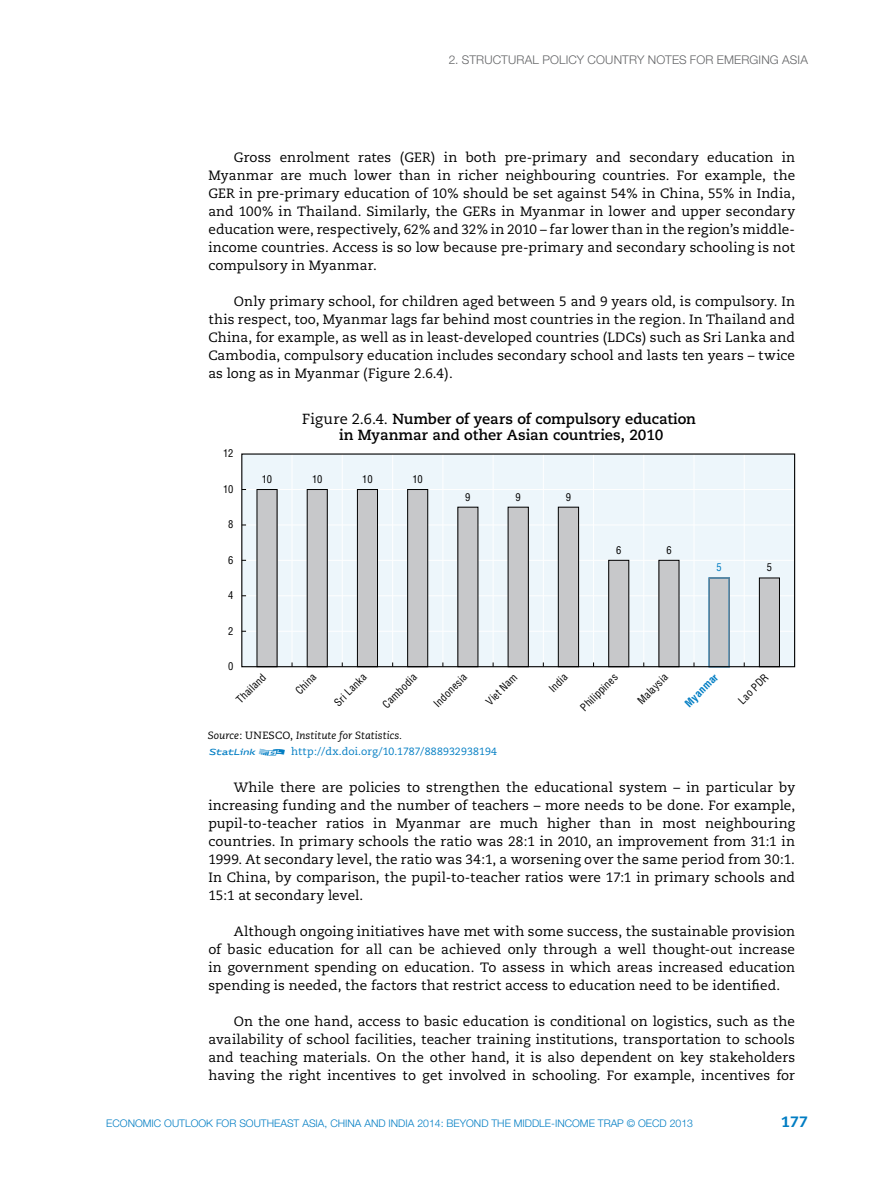
<style>
.page{position:relative;width:893px;height:1191px;background:#fff}
.page>*{position:absolute;margin:0;border:0;box-sizing:border-box;transform-origin:0 0}
.t1{font:800 15px "Caecilia";color:#007dc3}
.t2{font:700 14.7px/16.5px "Caecilia";letter-spacing:-.005em;color:#000;text-align:center}
.t3{font:13.5px/18px "Caecilia";letter-spacing:.01em;color:#000;text-align:justify}
.t4{font:300 12px "Helvetica Neue";letter-spacing:.015em;color:#636466}
.t5{font:condensed 10.5px "Helvetica";letter-spacing:-.02em;color:#000}
.t6{font:300 10.5px "Helvetica Neue";color:#007dc3}
.t7{font:10.5px/15.3px "Caecilia";letter-spacing:.015em;color:#007dc3}
.t8{font:700 condensed 10.5px "Helvetica";color:#007dc3}
.t9{font:condensed 10.5px "Helvetica";color:#007dc3}
.s1{font-weight:400}
.s2{font-style:italic;color:#000}
.s3{color:#000}
.s4{font-family:"Stat Link"}
</style>
<div class="page">
<div style="left:242px;top:454px;width:553px;height:212px;background:#edf6fb"></div>
<hr style="left:242px;top:631px;width:553px;height:1px;background:#fff">
<hr style="left:242px;top:595px;width:553px;height:1px;background:#fff">
<hr style="left:242px;top:560px;width:553px;height:1px;background:#fff">
<hr style="left:242px;top:524px;width:553px;height:1px;background:#fff">
<hr style="left:242px;top:489px;width:553px;height:1px;background:#fff">
<hr style="left:292px;top:454px;width:1px;height:212px;background:#fff">
<hr style="left:342px;top:454px;width:1px;height:212px;background:#fff">
<hr style="left:392px;top:454px;width:1px;height:212px;background:#fff">
<hr style="left:442px;top:454px;width:1px;height:212px;background:#fff">
<hr style="left:493px;top:454px;width:1px;height:212px;background:#fff">
<hr style="left:543px;top:454px;width:1px;height:212px;background:#fff">
<hr style="left:593px;top:454px;width:1px;height:212px;background:#fff">
<hr style="left:643px;top:454px;width:1px;height:212px;background:#fff">
<hr style="left:694px;top:454px;width:1px;height:212px;background:#fff">
<hr style="left:744px;top:454px;width:1px;height:212px;background:#fff">
<div style="left:759px;top:578px;width:20px;height:88px;background:#c7c8ca"></div>
<div style="left:759px;top:577px;width:21px;height:90px;border:1px solid #000"></div>
<div style="left:709px;top:578px;width:20px;height:88px;background:#c7c8ca"></div>
<div style="left:709px;top:578px;width:20px;height:88px;border:1px solid #7c7e83"></div>
<div style="left:659px;top:560px;width:20px;height:106px;background:#c7c8ca"></div>
<div style="left:609px;top:560px;width:20px;height:106px;background:#c7c8ca"></div>
<div style="left:608px;top:560px;width:21px;height:107px;border:1px solid #000"></div>
<div style="left:558px;top:507px;width:21px;height:159px;background:#c7c8ca"></div>
<div style="left:558px;top:507px;width:21px;height:160px;border:1px solid #000"></div>
<div style="left:508px;top:507px;width:20px;height:159px;background:#c7c8ca"></div>
<div style="left:508px;top:507px;width:21px;height:160px;border:1px solid #000"></div>
<div style="left:458px;top:507px;width:20px;height:159px;background:#c7c8ca"></div>
<div style="left:408px;top:489px;width:20px;height:177px;background:#c7c8ca"></div>
<div style="left:407px;top:489px;width:21px;height:178px;border:1px solid #000"></div>
<div style="left:357px;top:489px;width:20px;height:177px;background:#c7c8ca"></div>
<div style="left:357px;top:489px;width:21px;height:178px;border:1px solid #000"></div>
<div style="left:307px;top:489px;width:20px;height:177px;background:#c7c8ca"></div>
<div style="left:307px;top:489px;width:21px;height:178px;border:1px solid #000"></div>
<div style="left:257px;top:489px;width:20px;height:177px;background:#c7c8ca"></div>
<div style="left:241px;top:453px;width:554px;height:214px;border:1px solid #000"></div>
<p class="t4" style="left:449px;top:52px;width:361px">2. STRUCTURAL POLICY COUNTRY NOTES FOR EMERGING AS IA</p>
<p class="t3" style="left:208px;top:149px;width:588px;text-indent:26px">Gross enrolment rates (GER) in both pre-primary and secondary education in Myanmar are much lower than in richer neighbouring countries. For example, the GER in pre-primary education of 10% should be set against 54% in China, 55% in India, and 100% in Thailand. Similarly, the GERs in Myanmar in lower and upper secondary education were, respectively, 62% and 32% in 2010 – far lower than in the region’s middle&shy;income countries. Access is so low because pre-primary and secondary schooling is not compulsory in Myanmar.</p>
<p class="t3" style="left:208px;top:293px;width:588px;text-indent:26px">Only primary school, for children aged between 5 and 9 years old, is compulsory. In this respect, too, Myanmar lags far behind most countries in the region. In Thailand and China, for example, as well as in least-developed countries (LDCs) such as Sri Lanka and Cambodia, compulsory education includes secondary school and lasts ten years – twice as long as in Myanmar (Figure 2.6.4).</p>
<p class="t5" style="left:223px;top:447px;width:12px">12</p>
<p class="t5" style="left:223px;top:482px;width:12px">10</p>
<p class="t5" style="left:228px;top:518px;width:7px">8</p>
<p class="t5" style="left:228px;top:553px;width:7px">6</p>
<p class="t5" style="left:228px;top:589px;width:7px">4</p>
<p class="t5" style="left:228px;top:624px;width:7px">2</p>
<p class="t5" style="left:228px;top:659px;width:7px">0</p>
<p class="t2" style="left:302px;top:411px;width:395px"><span class="s1">Figure 2.6.4.</span> Number of years of compulsory education in Myanmar and other Asian countries, 2010</p>
<p class="t5" style="left:262px;top:472px;width:12px">10</p>
<p class="t5" style="left:312px;top:472px;width:12px">10</p>
<p class="t5" style="left:362px;top:472px;width:12px">10</p>
<p class="t5" style="left:412px;top:472px;width:12px">10</p>
<p class="t5" style="left:465px;top:490px;width:7px">9</p>
<p class="t5" style="left:516px;top:490px;width:7px">9</p>
<p class="t5" style="left:566px;top:490px;width:7px">9</p>
<p class="t5" style="left:616px;top:543px;width:7px">6</p>
<p class="t5" style="left:666px;top:543px;width:7px">6</p>
<p class="t9" style="left:717px;top:561px;width:7px">5</p>
<p class="t5" style="left:767px;top:561px;width:7px">5</p>
<p class="t5" style="left:234px;top:697px;width:38px;rotate:-45deg">Thailand</p>
<p class="t5" style="left:293px;top:688px;width:26px;rotate:-45deg">China</p>
<p class="t5" style="left:331px;top:699px;width:42px;rotate:-45deg">Sri Lanka</p>
<p class="t5" style="left:380px;top:701px;width:45px;rotate:-45deg">Cambodia</p>
<p class="t5" style="left:431px;top:700px;width:43px;rotate:-45deg">Indonesia</p>
<p class="t5" style="left:483px;top:698px;width:41px;rotate:-45deg">Viet Nam</p>
<p class="t5" style="left:546px;top:685px;width:23px;rotate:-45deg">India</p>
<p class="t5" style="left:578px;top:704px;width:49px;rotate:-45deg">Philippines</p>
<p class="t5" style="left:635px;top:697px;width:40px;rotate:-45deg">Malaysia</p>
<p class="t8" style="left:682px;top:700px;width:43px;rotate:-45deg">Myanmar</p>
<p class="t5" style="left:735px;top:697px;width:39px;rotate:-45deg">Lao PDR</p>
<p class="t7" style="left:208px;top:728px;width:291px"><span class="s2">Source</span><span class="s3">: UNESCO,</span> <span class="s2">Institute for Statistics.<br></span><span class="s4">12</span> http://dx.doi.org/10.1787/888932938194</p>
<p class="t3" style="left:208px;top:779px;width:588px;text-indent:26px">While there are policies to strengthen the educational system – in particular by increasing funding and the number of teachers – more needs to be done. For example, pupil-to-teacher ratios in Myanmar are much higher than in most neighbouring countries. In primary schools the ratio was 28:1 in 2010, an improvement from 31:1 in 1999. At secondary level, the ratio was 34:1, a worsening over the same period from 30:1.<br>In China, by comparison, the pupil-to-teacher ratios were 17:1 in primary schools and 15:1 at secondary level.</p>
<p class="t3" style="left:208px;top:923px;width:588px;text-indent:26px">Although ongoing initiatives have met with some success, the sustainable provision of basic education for all can be achieved only through a well thought-out increase in government spending on education. To assess in which areas increased education spending is needed, the factors that restrict access to education need to be identified.</p>
<p class="t3" style="left:208px;top:1013px;width:588px;text-indent:26px">On the one hand, access to basic education is conditional on logistics, such as the availability of school facilities, teacher training institutions, transportation to schools and teaching materials. On the other hand, it is also dependent on key stakeholders having the right incentives to get involved in schooling. For example, incentives for</p>
<p class="t6" style="left:106px;top:1117px;width:588px">ECONOMIC OUTLOOK FOR SOUTHEAST ASIA, CHINA AND INDIA 2014: BEYOND THE MIDDLE-INCOME TRAP © OECD 2013</p>
<p class="t1" style="left:781px;top:1112px;width:28px">177</p>
</div>
